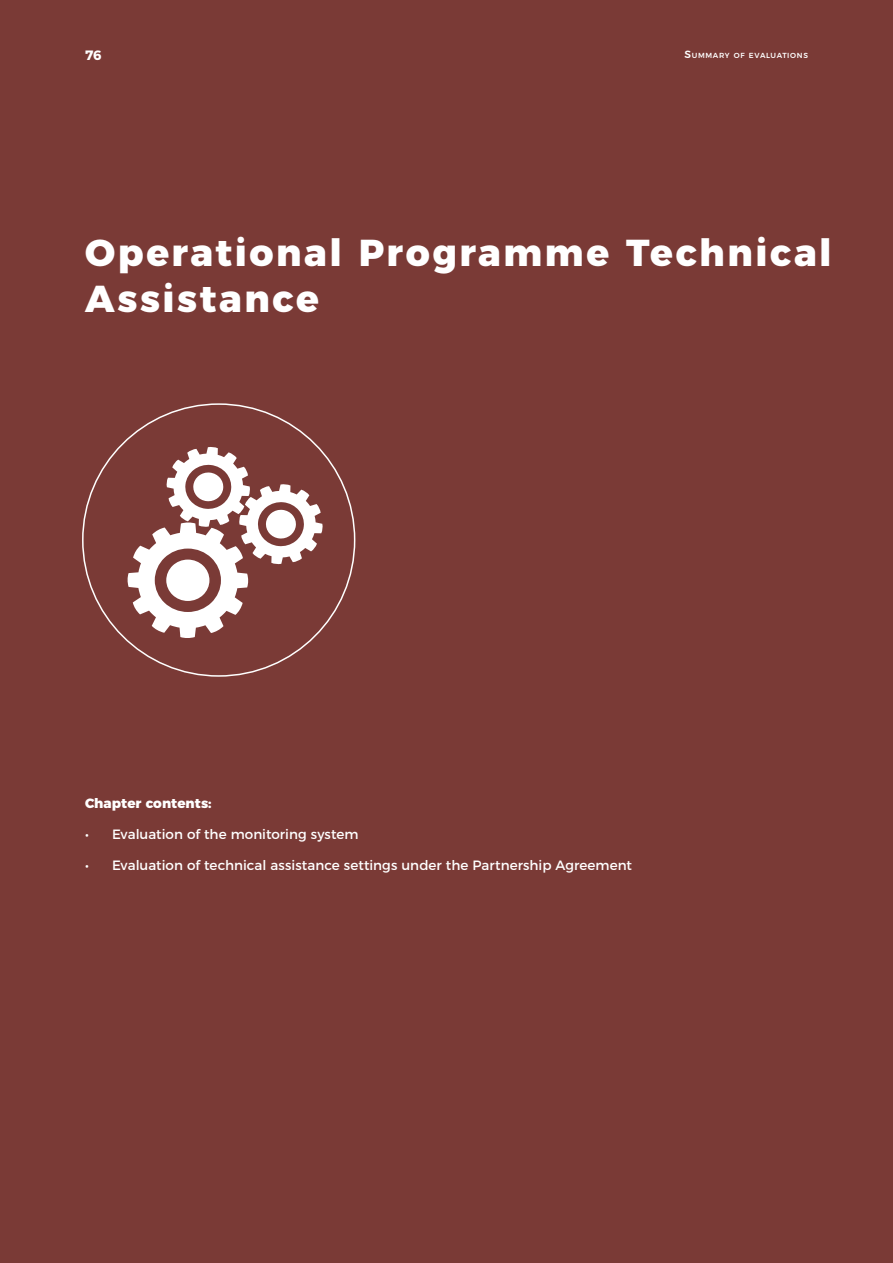
<style>
.page{position:relative;width:893px;height:1263px;background:#7a3a36}
.page>*{position:absolute;margin:0;border:0;box-sizing:border-box;transform-origin:0 0}
.KAPITOLY{font:800 37.5px/46.5px "Montserrat";letter-spacing:.065em;color:#fff}
.t1{font:13.5px "Montserrat";color:#fff}
.Bold_01{font:800 13.5px "Montserrat";letter-spacing:.005em;color:#fff}
.Number_01{font:700 13.5px "Montserrat";color:#fff}
.Text_01{font:500 7.35px "Montserrat";letter-spacing:.085em;color:#fff}
.s1{font-size:10.5px}
</style>
<div class="page">
<svg style="left:127px;top:447px;width:196px;height:191px"></svg>
<p class="Number_01" style="left:85px;top:44px;width:18px">76</p>
<p class="Text_01" style="left:685px;top:50px;width:124px"><span class="s1">S</span>UMMARY OF EVALUATIONS</p>
<p class="KAPITOLY" style="left:85px;top:226px;width:748px">Operational Programme Technical<br>Assistance</p>
<p class="Bold_01" style="left:85px;top:792px;width:128px">Chapter contents:</p>
<p class="t1" style="left:85px;top:824px;width:275px">• Evaluation of the monitoring system</p>
<p class="t1" style="left:85px;top:855px;width:549px">• Evaluation of technical assistance settings under the Partnership Agreement</p>
</div>
